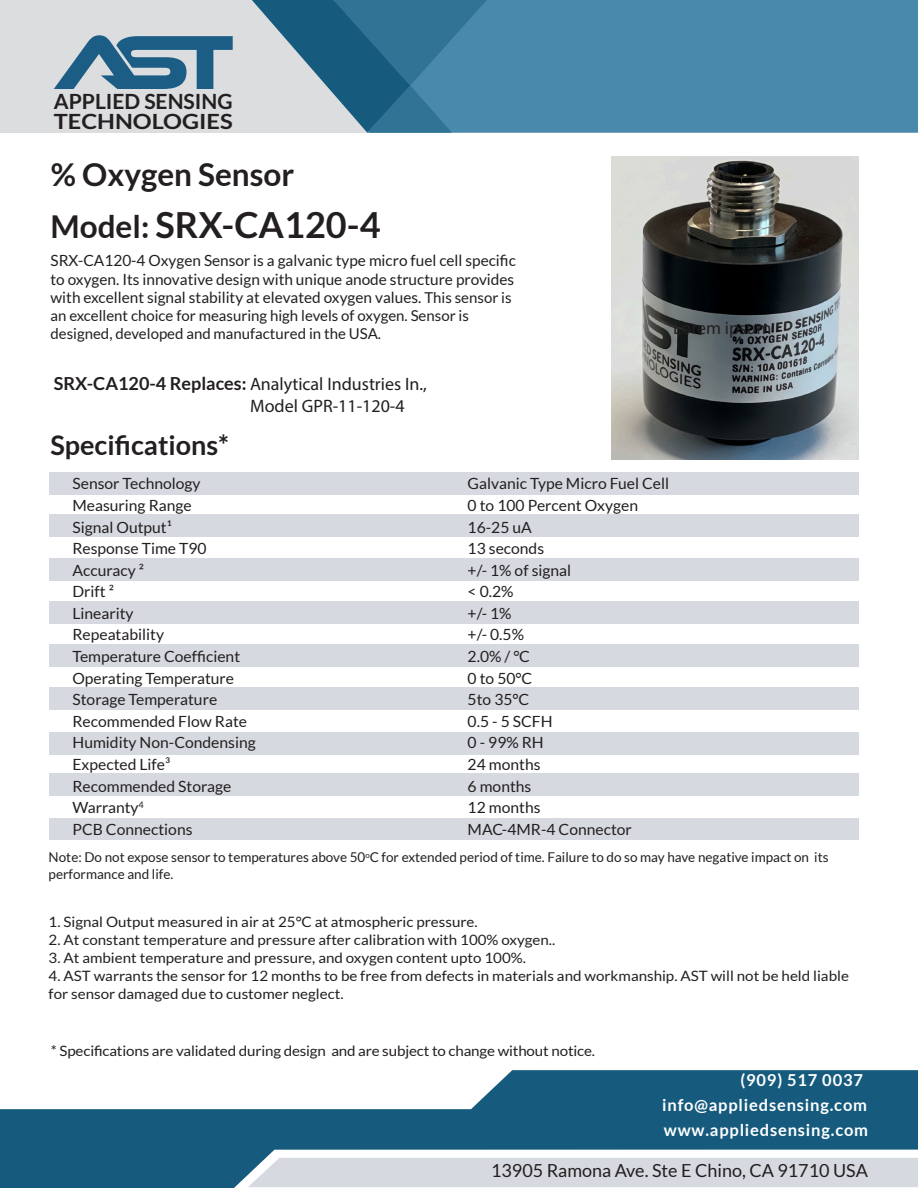
<style>
.page{position:relative;width:918px;height:1188px;background:#fff}
.page>*{position:absolute;margin:0;border:0;box-sizing:border-box;transform-origin:0 0}
.t1{font:700 36px "Lato";color:#231f20}
.t2{font:700 31.5px "Lato";color:#231f20}
.t3{font:700 27px "Lato";color:#231f20}
.t4{font:700 21px/19.6px "Lato";color:#231f20}
.t5{font:18px/21.6px "Myriad Pro";color:#231f20}
.t6{font:18px "Lato";color:#241e1f}
.t7{font:700 16.5px/24.5px "Lato";letter-spacing:.05em;color:#fff;text-align:right}
.t8{font:15.45px/18.5px "Lato";color:#231f20;text-align:justify}
.t9{font:15px/18px "Lato";color:#231f20}
.t10{font:14.25px/18px "Lato";color:#231f20;scale:1.06 1}
.t11{font:13.5px/16.2px "Lato";color:#231f20}
.s1{font-size:31.5px}
.s2{font-size:15px}
.s3{font-family:"Lato";font-weight:700}
</style>
<div class="page">
<div style="left:0;top:0;width:918px;height:133px;background:#dcdddf"></div>
<div style="left:487px;top:0;width:431px;height:133px;background:#4989ac"></div>
<svg style="left:0;top:1070px;width:918px;height:118px;fill:#165b7d"></svg>
<div style="left:248px;top:1158px;width:670px;height:29px;background:#d6d9df"></div>
<svg style="left:54px;top:35px;width:179px;height:54px"></svg>
<svg style="left:252px;top:0;width:235px;height:133px"></svg>
<div style="left:49px;top:472px;width:810px;height:22px;background:#d6d9df"></div>
<div style="left:49px;top:514px;width:810px;height:23px;background:#d6d9df"></div>
<div style="left:49px;top:818px;width:810px;height:21px;background:#d6d9df"></div>
<div style="left:49px;top:558px;width:810px;height:23px;background:#d6d9df"></div>
<div style="left:49px;top:688px;width:810px;height:22px;background:#d6d9df"></div>
<div style="left:49px;top:602px;width:810px;height:22px;background:#d6d9df"></div>
<div style="left:49px;top:645px;width:810px;height:22px;background:#d6d9df"></div>
<div style="left:49px;top:732px;width:810px;height:23px;background:#d6d9df"></div>
<div style="left:49px;top:773px;width:810px;height:23px;background:#d6d9df"></div>
<img style="left:611px;top:156px;width:248px;height:303px">
<h3 class="t4" style="left:54px;top:91px;width:180px">APPLIED SENSING<br>TECHNOLOGIES</h3>
<h2 class="t2" style="left:51px;top:157px;width:245px">% Oxygen Sensor</h2>
<h1 class="t1" style="left:51px;top:205px;width:332px"><span class="s1">Model:</span> SRX-CA120-4</h1>
<p class="t8" style="left:51px;top:251px;width:467px">SRX-CA120-4 Oxygen Sensor is a galvanic type micro fuel cell specific to oxygen. Its innovative design with unique anode structure provides with excellent signal stability at elevated oxygen values. <span class="s2">This sensor is</span></p>
<p class="t9" style="left:51px;top:307px;width:420px">an excellent choice for measuring high levels of oxygen. Sensor is designed, developed and manufactured in the USA.</p>
<p class="t5" style="left:250px;top:373px;width:178px;text-indent:-196px"><span class="s3">SRX-CA120-4 Replaces:</span> Analytical Industries In.,<br>Model GPR-11-120-4</p>
<h3 class="t3" style="left:51px;top:430px;width:180px">Specifications*</h3>
<p class="t5" style="left:673px;top:317px;width:100px">Lorem ipsum</p>
<p class="t8" style="left:72px;top:474px;width:130px">Sensor Technology</p>
<p class="t8" style="left:468px;top:474px;width:203px">Galvanic Type Micro Fuel Cell</p>
<p class="t8" style="left:72px;top:496px;width:121px">Measuring Range</p>
<p class="t8" style="left:468px;top:496px;width:172px">0 to 100 Percent Oxygen</p>
<p class="t8" style="left:72px;top:518px;width:101px">Signal Output¹</p>
<p class="t8" style="left:468px;top:518px;width:66px">16-25 uA</p>
<p class="t8" style="left:72px;top:539px;width:136px">Response Time T90</p>
<p class="t8" style="left:468px;top:539px;width:78px">13 seconds</p>
<p class="t8" style="left:72px;top:561px;width:73px">Accuracy ²</p>
<p class="t8" style="left:468px;top:561px;width:105px">+/- 1% of signal</p>
<p class="t8" style="left:72px;top:582px;width:43px">Drift ²</p>
<p class="t8" style="left:468px;top:582px;width:47px">&lt; 0.2%</p>
<p class="t8" style="left:72px;top:604px;width:63px">Linearity</p>
<p class="t8" style="left:468px;top:604px;width:45px">+/- 1%</p>
<p class="t8" style="left:72px;top:626px;width:93px">Repeatability</p>
<p class="t8" style="left:468px;top:626px;width:58px">+/- 0.5%</p>
<p class="t8" style="left:72px;top:647px;width:169px">Temperature Coefficient</p>
<p class="t8" style="left:468px;top:647px;width:64px">2.0% / °C</p>
<p class="t8" style="left:72px;top:669px;width:163px">Operating Temperature</p>
<p class="t8" style="left:468px;top:669px;width:66px">0 to 50°C</p>
<p class="t8" style="left:72px;top:690px;width:146px">Storage Temperature</p>
<p class="t8" style="left:468px;top:690px;width:63px">5to 35°C</p>
<p class="t8" style="left:72px;top:712px;width:176px">Recommended Flow Rate</p>
<p class="t8" style="left:468px;top:712px;width:86px">0.5 - 5 SCFH</p>
<p class="t8" style="left:72px;top:734px;width:185px">Humidity Non-Condensing</p>
<p class="t8" style="left:468px;top:734px;width:78px">0 - 99% RH</p>
<p class="t8" style="left:72px;top:755px;width:99px">Expected Life³</p>
<p class="t8" style="left:468px;top:755px;width:74px">24 months</p>
<p class="t8" style="left:72px;top:777px;width:160px">Recommended Storage</p>
<p class="t8" style="left:468px;top:777px;width:65px">6 months</p>
<p class="t8" style="left:72px;top:798px;width:73px">Warranty<sup>4</sup></p>
<p class="t8" style="left:468px;top:798px;width:74px">12 months</p>
<p class="t8" style="left:72px;top:820px;width:122px">PCB Connections</p>
<p class="t8" style="left:468px;top:820px;width:166px">MAC-4MR-4 Connector</p>
<p class="t11" style="left:49px;top:849px;width:781px">Note: Do not expose sensor to temperatures above 50<sup>o</sup>C for extended period of time. Failure to do so may have negative impact on its performance and life.</p>
<p class="t10" style="left:49px;top:913px;width:406px">1. Signal Output measured in air at 25°C at atmospheric pressure.</p>
<p class="t10" style="left:49px;top:931px;width:480px">2. At constant temperature and pressure after calibration with 100% oxygen..</p>
<p class="t10" style="left:49px;top:949px;width:452px">3. At ambient temperature and pressure, and oxygen content upto 100%.</p>
<p class="t10" style="left:49px;top:967px;width:757px">4. AST warrants the sensor for 12 months to be free from defects in materials and workmanship. AST will not be held liable for sensor damaged due to customer neglect.</p>
<p class="t10" style="left:51px;top:1042px;width:515px">* Specifications are validated during design and are subject to change without notice.</p>
<p class="t7" style="left:662px;top:1068px;width:206px">(909) 517 0037 info@appliedsensing.com</p>
<p class="t7" style="left:664px;top:1117px;width:206px">www.appliedsensing.com</p>
<p class="t6" style="left:491px;top:1161px;width:378px">13905 Ramona Ave. Ste E Chino, CA 91710 USA</p>
</div>
